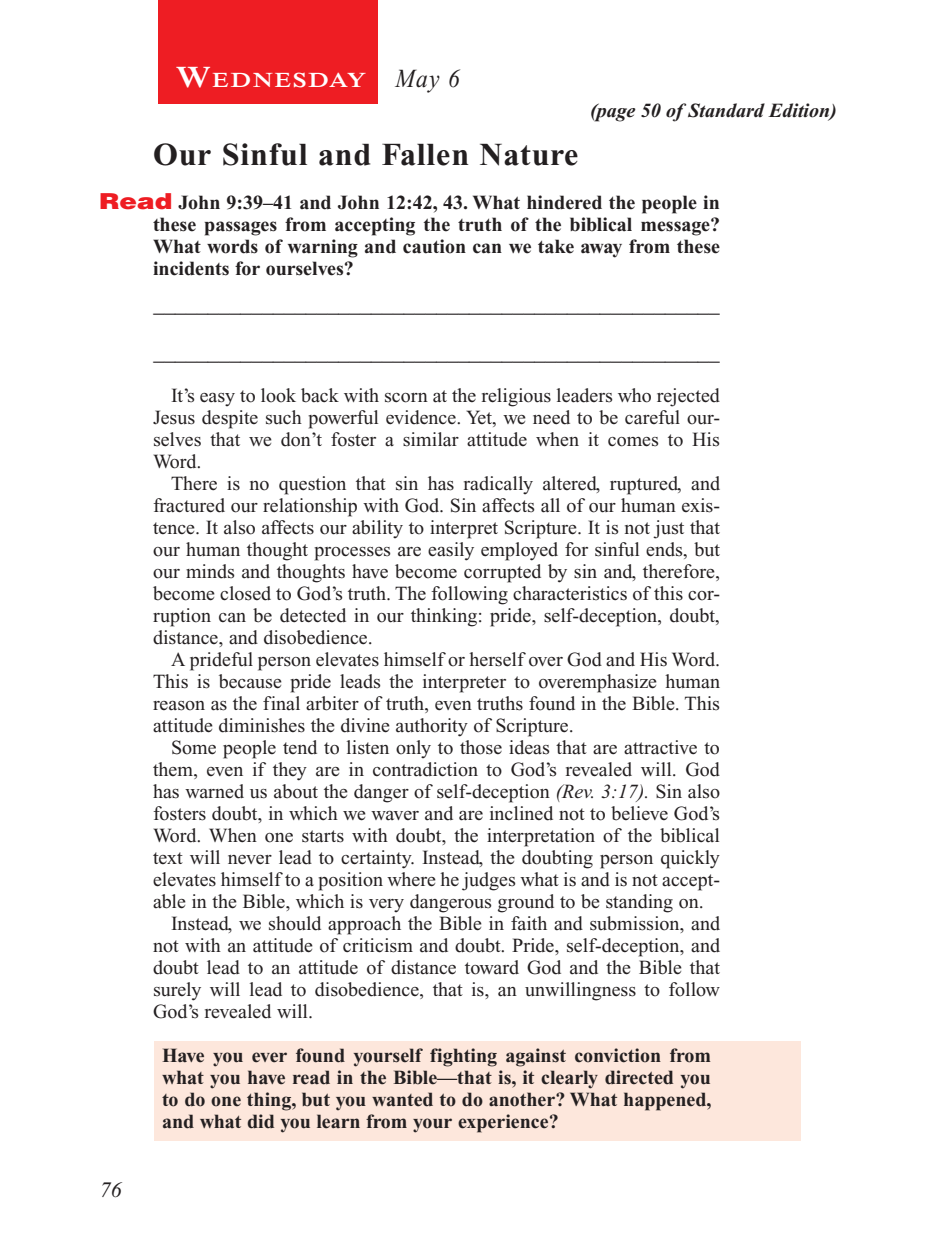
<style>
.page{position:relative;width:936px;height:1260px;background:#fff}
.page>*{position:absolute;margin:0;border:0;box-sizing:border-box;transform-origin:0 0}
.Head{font:700 32px "Times New Roman PS Std";letter-spacing:.025em;color:#231f20}
.Lesson_Dates{font:italic 26px "Times New Roman PS Std";color:#231f20;scale:.9 1}
.Blank_Lines{font:22px "Times New Roman PS Std";color:#231f20}
.PageNumbers{font:italic 22px "Times New Roman PS Std";color:#231f20}
.Daily_Header{font:600 21px "Times NRMT Std";letter-spacing:.07em;color:#fff;scale:1.1 1}
.Body{font:20px/22px "Times New Roman PS Std";color:#231f20;text-align:justify}
.x-screened_box-text{font:700 20px/22px "Times New Roman PS Std";color:#231f20;text-align:justify}
.Question_NO_SB{font:700 20px/22px "Times New Roman PS Std";color:#231f20;text-align:justify}
.Page_from_SE{font:italic 700 20px "Times New Roman PS Std";color:#231f20}
.s1{font-size:30px}
.s2{font-family:"Helvetica LT Std";font-weight:900;font-size:22px;color:#ee1d23}
.s3{font-style:italic}
</style>
<div class="page">
<div style="left:158px;top:0;width:220px;height:103px;background:#ee1d23"></div>
<div style="left:155px;top:1041px;width:646px;height:100px;background:#fde7dc"></div>
<p class="Daily_Header" style="left:176px;top:68px;width:175px"><span class="s1">W</span>EDNESDAY</p>
<p class="Lesson_Dates" style="left:396px;top:65px;width:73px">May 6</p>
<p class="Page_from_SE" style="left:590px;top:100px;width:248px">(page 50 of Standard Edition)</p>
<p class="Head" style="left:153px;top:137px;width:427px">Our Sinful and Fallen Nature</p>
<p class="Question_NO_SB" style="left:153px;top:191px;width:569px;text-indent:-54px"><span class="s2">Read</span> John 9:39–41 and John 12:42, 43. What hindered the people in these passages from accepting the truth of the biblical message?<br>What words of warning and caution can we take away from these incidents for ourselves?</p>
<p class="Blank_Lines" style="left:153px;top:293px;width:568px">____________________________________________________</p>
<p class="PageNumbers" style="left:100px;top:1178px;width:23px">76</p>
<p class="Blank_Lines" style="left:153px;top:341px;width:568px">____________________________________________________</p>
<p class="Body" style="left:153px;top:384px;width:569px;text-indent:18px">It’s easy to look back with scorn at the religious leaders who rejected Jesus despite such powerful evidence. Yet, we need to be careful our&shy;selves that we don’t foster a similar attitude when it comes to His Word.</p>
<p class="Body" style="left:153px;top:472px;width:569px;text-indent:18px">There is no question that sin has radically altered, ruptured, and fractured our relationship with God. Sin affects all of our human exis&shy;tence. It also affects our ability to interpret Scripture. It is not just that our human thought processes are easily employed for sinful ends, but our minds and thoughts have become corrupted by sin and, therefore, become closed to God’s truth. The following characteristics of this cor&shy;ruption can be detected in our thinking: pride, self-deception, doubt, distance, and disobedience.</p>
<p class="Body" style="left:153px;top:648px;width:569px;text-indent:18px">A prideful person elevates himself or herself over God and His Word.<br>This is because pride leads the interpreter to overemphasize human reason as the final arbiter of truth, even truths found in the Bible. This attitude diminishes the divine authority of Scripture.</p>
<p class="Body" style="left:153px;top:736px;width:569px;text-indent:18px">Some people tend to listen only to those ideas that are attractive to them, even if they are in contradiction to God’s revealed will. God has warned us about the danger of self-deception <span class="s3">(Rev. 3:17).</span> Sin also fosters doubt, in which we waver and are inclined not to believe God’s Word. When one starts with doubt, the interpretation of the biblical text will never lead to certainty. Instead, the doubting person quickly elevates himself to a position where he judges what is and is not accept&shy;able in the Bible, which is very dangerous ground to be standing on.</p>
<p class="Body" style="left:153px;top:912px;width:569px;text-indent:18px">Instead, we should approach the Bible in faith and submission, and not with an attitude of criticism and doubt. Pride, self-deception, and doubt lead to an attitude of distance toward God and the Bible that surely will lead to disobedience, that is, an unwillingness to follow God’s revealed will.</p>
<p class="x-screened_box-text" style="left:162px;top:1044px;width:551px">Have you ever found yourself fighting against conviction from what you have read in the Bible—that is, it clearly directed you to do one thing, but you wanted to do another? What happened, and what did you learn from your experience?</p>
</div>
